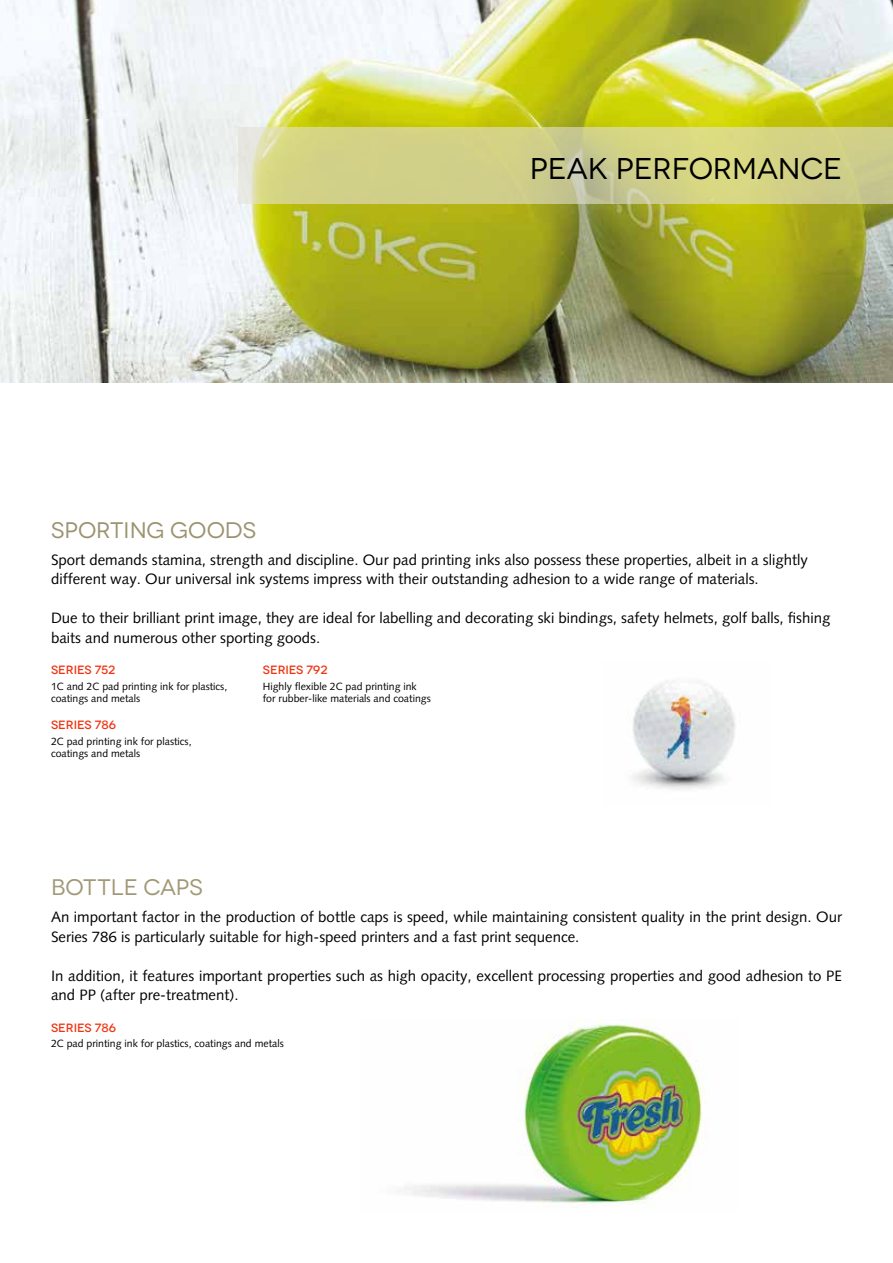
<style>
.page{position:relative;width:893px;height:1263px;background:#fff}
.page>*{position:absolute;margin:0;border:0;box-sizing:border-box;transform-origin:0 0}
.t1{font:30px "Novecentowide";letter-spacing:-.005em;color:#000}
.t2{font:22.5px "Novecentowide";color:#9b9370}
.t3{font:22.5px "Novecentowide";color:#a19875}
.t4{font:15px/19.5px "Syntax LTCE";color:#000}
.t5{font:500 12px "Novecentowide";color:#f03311}
.t6{font:10.5px/12.6px "Syntax LTCE";color:#000}
</style>
<div class="page">
<img style="left:0;top:0;width:893px;height:383px">
<svg style="left:238px;top:128px;width:655px;height:76px;background:#d1d18b"></svg>
<img style="left:404px;top:1020px;width:301px;height:185px">
<img style="left:632px;top:681px;width:104px;height:109px">
<h2 class="t2" style="left:51px;top:517px;width:207px">SPORTING GOODS</h2>
<h1 class="t1" style="left:530px;top:150px;width:314px">PEAK PERFORMANCE</h1>
<p class="t4" style="left:51px;top:550px;width:758px">Sport demands stamina, strength and discipline. Our pad printing inks also possess these properties, albeit in a slightly different way. Our universal ink systems impress with their outstanding adhesion to a wide range of materials.</p>
<p class="t4" style="left:51px;top:608px;width:781px">Due to their brilliant print image, they are ideal for labelling and decorating ski bindings, safety helmets, golf balls, fishing baits and numerous other sporting goods.</p>
<p class="t5" style="left:51px;top:663px;width:66px">SERIES 752</p>
<p class="t6" style="left:51px;top:680px;width:178px">1C and 2C pad printing ink for plastics, coatings and metals</p>
<p class="t6" style="left:51px;top:735px;width:142px">2C pad printing ink for plastics, coatings and metals</p>
<p class="t5" style="left:51px;top:718px;width:66px">SERIES 786</p>
<p class="t5" style="left:263px;top:663px;width:66px">SERIES 792</p>
<p class="t6" style="left:263px;top:680px;width:170px">Highly flexible 2C pad printing ink for rubber-like materials and coatings</p>
<h2 class="t3" style="left:51px;top:874px;width:154px">BOTTLE CAPS</h2>
<p class="t4" style="left:51px;top:907px;width:792px">An important factor in the production of bottle caps is speed, while maintaining consistent quality in the print design. Our<br>Series 786 is particularly suitable for high-speed printers and a fast print sequence.</p>
<p class="t4" style="left:51px;top:966px;width:792px">In addition, it features important properties such as high opacity, excellent processing properties and good adhesion to PE and PP (after pre-treatment).</p>
<p class="t5" style="left:51px;top:1020px;width:66px">SERIES 786</p>
<p class="t6" style="left:51px;top:1037px;width:234px">2C pad printing ink for plastics, coatings and metals</p>
</div>
